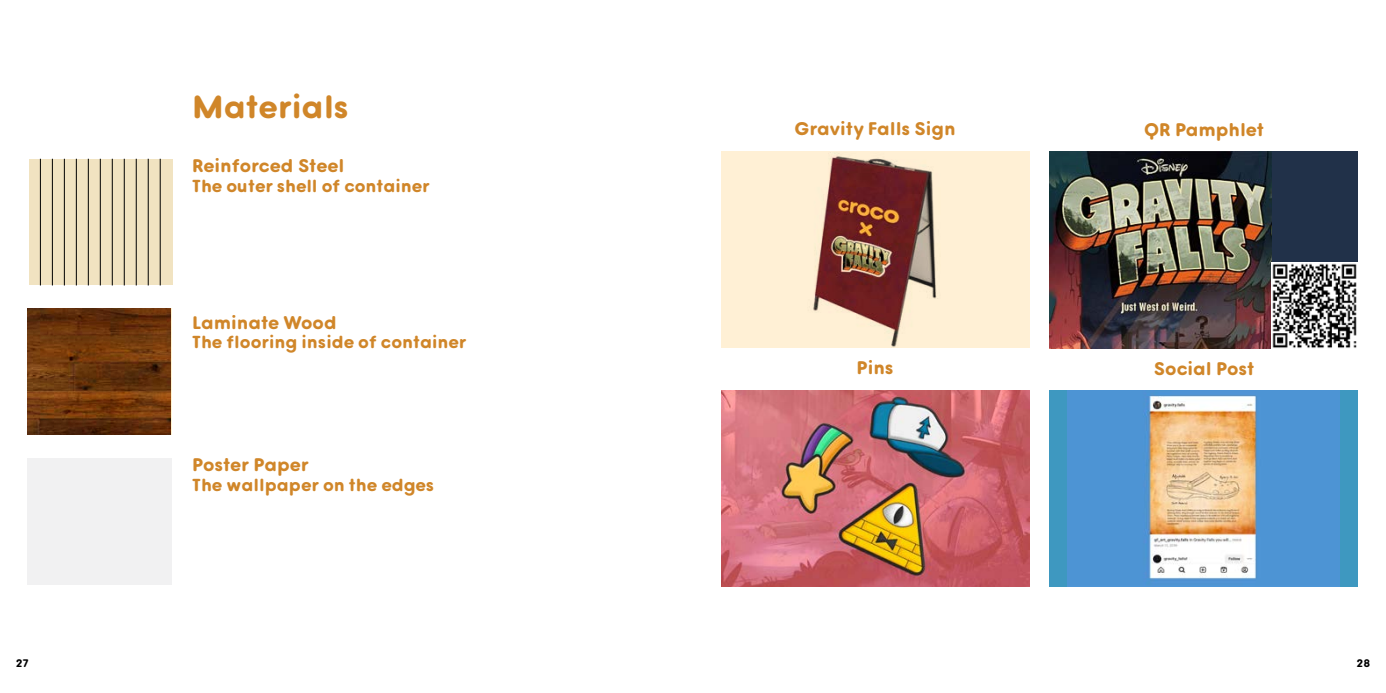
<style>
.page{position:relative;width:1386px;height:693px;background:#fff}
.page>*{position:absolute;margin:0;border:0;box-sizing:border-box;transform-origin:0 0}
.t1{font:600 30.62px "Bauhaus Goji Display";color:#d08629}
.t2{font:600 17.5px "Bauhaus Goji Display";color:#d08629}
.t3{font:600 16.62px "Bauhaus Goji Display";color:#d08629}
.t4{font:600 10.5px "Bauhaus Goji Display";color:#000}
</style>
<div class="page">
<div style="left:1050px;top:152px;width:308px;height:196px;background:#213149"></div>
<div style="left:29px;top:159px;width:144px;height:126px;background:#f1e3c1"></div>
<img style="left:28px;top:309px;width:143px;height:126px">
<div style="left:27px;top:458px;width:144px;height:126px;background:#f1f1f2"></div>
<hr style="left:40px;top:159px;width:1px;height:126px;background:#000">
<hr style="left:52px;top:159px;width:1px;height:126px;background:#000">
<hr style="left:64px;top:159px;width:1px;height:126px;background:#000">
<hr style="left:76px;top:159px;width:1px;height:126px;background:#000">
<hr style="left:88px;top:159px;width:1px;height:126px;background:#000">
<hr style="left:100px;top:159px;width:1px;height:126px;background:#000">
<hr style="left:112px;top:159px;width:1px;height:126px;background:#000">
<hr style="left:124px;top:159px;width:1px;height:126px;background:#000">
<hr style="left:136px;top:159px;width:1px;height:126px;background:#000">
<hr style="left:148px;top:159px;width:1px;height:126px;background:#000">
<hr style="left:160px;top:159px;width:1px;height:126px;background:#000">
<div style="left:721px;top:152px;width:308px;height:196px;background:#fff0d5"></div>
<img style="left:813px;top:153px;width:125px;height:194px">
<img style="left:1050px;top:152px;width:221px;height:196px">
<img style="left:721px;top:391px;width:308px;height:196px">
<div style="left:1050px;top:391px;width:308px;height:196px;background:#3e98c0"></div>
<img style="left:1068px;top:391px;width:272px;height:196px">
<img style="left:1271px;top:263px;width:87px;height:85px">
<p class="t4" style="left:16px;top:655px;width:14px">27</p>
<h1 class="t1" style="left:192px;top:82px;width:158px">Materials</h1>
<p class="t2" style="left:192px;top:151px;width:153px">Reinforced Steel</p>
<p class="t3" style="left:192px;top:172px;width:239px">The outer shell of container</p>
<p class="t2" style="left:192px;top:308px;width:146px">Laminate Wood</p>
<p class="t3" style="left:192px;top:329px;width:276px">The flooring inside of container</p>
<p class="t2" style="left:192px;top:451px;width:118px">Poster Paper</p>
<p class="t3" style="left:192px;top:472px;width:243px">The wallpaper on the edges</p>
<p class="t2" style="left:795px;top:115px;width:163px">Gravity Falls Sign</p>
<p class="t2" style="left:1144px;top:116px;width:121px">QR Pamphlet</p>
<p class="t2" style="left:857px;top:354px;width:38px">Pins</p>
<p class="t2" style="left:1154px;top:354px;width:102px">Social Post</p>
<p class="t4" style="left:1357px;top:655px;width:15px">28</p>
</div>
